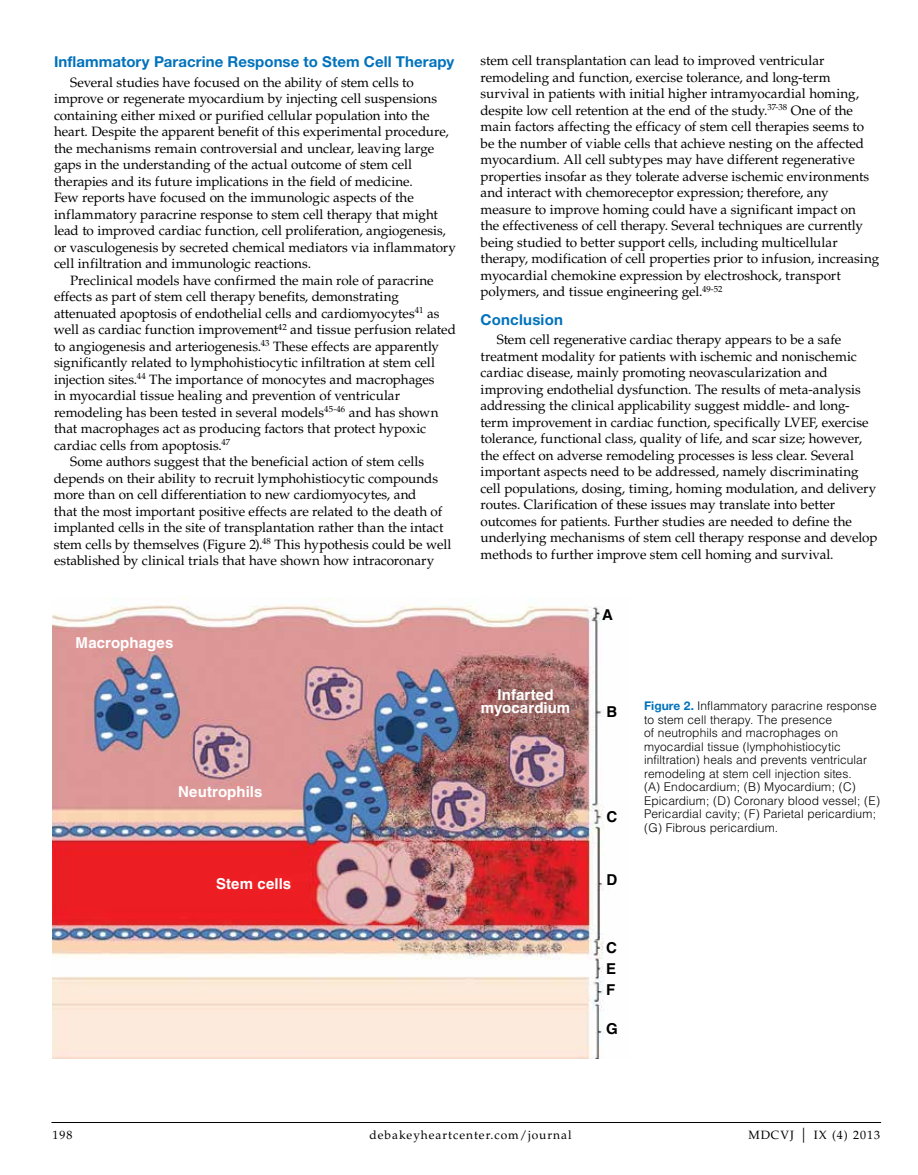
<style>
.page{position:relative;width:918px;height:1175px;background:#fff}
.page>*{position:absolute;margin:0;border:0;box-sizing:border-box;transform-origin:0 0}
.t1{font:700 15px "Helvetica Neue";letter-spacing:.005em;color:#0072bc}
.t2{font:700 15px/13.5px "Helvetica";letter-spacing:.005em;color:#fff;text-align:center}
.t3{font:700 15px/21px "Helvetica";color:#000;text-align:justify}
.t4{font:13.5px/16.5px "Palatino LT Std";letter-spacing:-.005em;color:#000}
.t5{font:300 12px/13.5px "Helvetica";letter-spacing:.005em;color:#000}
.t6{font:12px "Palatino LT Std";letter-spacing:.08em;color:#000}
.s1{font-family:"Helvetica Neue";font-weight:700;color:#0072bc}
.s2{font-size:15px}
</style>
<div class="page">
<hr style="left:51px;top:1122px;width:830px;height:1px;background:#000">
<img style="left:53px;top:597px;width:551px;height:462px">
<p class="t1" style="left:54px;top:52px;width:402px">Inflammatory Paracrine Response to Stem Cell Therapy</p>
<p class="t4" style="left:70px;top:74px;width:345px">Several studies have focused on the ability of stem cells to</p>
<p class="t4" style="left:54px;top:91px;width:385px">improve or regenerate myocardium by injecting cell suspensions</p>
<p class="t4" style="left:54px;top:107px;width:377px">containing either mixed or purified cellular population into the</p>
<p class="t4" style="left:54px;top:123px;width:396px">heart. Despite the apparent benefit of this experimental procedure,</p>
<p class="t4" style="left:54px;top:140px;width:382px">the mechanisms remain controversial and unclear, leaving large</p>
<p class="t4" style="left:54px;top:156px;width:360px">gaps in the understanding of the actual outcome of stem cell</p>
<p class="t4" style="left:54px;top:173px;width:360px">therapies and its future implications in the field of medicine.</p>
<p class="t4" style="left:54px;top:189px;width:361px">Few reports have focused on the immunologic aspects of the</p>
<p class="t4" style="left:54px;top:206px;width:385px">inflammatory paracrine response to stem cell therapy that might</p>
<p class="t4" style="left:54px;top:222px;width:393px">lead to improved cardiac function, cell proliferation, angiogenesis,</p>
<p class="t4" style="left:54px;top:239px;width:403px">or vasculogenesis by secreted chemical mediators via inflammatory</p>
<p class="t4" style="left:54px;top:255px;width:259px">cell infiltration and immunologic reactions.</p>
<p class="t4" style="left:70px;top:272px;width:365px">Preclinical models have confirmed the main role of paracrine</p>
<p class="t4" style="left:54px;top:288px;width:346px">effects as part of stem cell therapy benefits, demonstrating</p>
<p class="t4" style="left:54px;top:305px;width:387px">attenuated apoptosis of endothelial cells and cardiomyocytes<sup>41</sup> as</p>
<p class="t4" style="left:54px;top:322px;width:403px">well as cardiac function improvement<sup>42</sup> and tissue perfusion related</p>
<p class="t4" style="left:54px;top:338px;width:387px">to angiogenesis and arteriogenesis.<sup>43</sup> These effects are apparently</p>
<p class="t4" style="left:54px;top:355px;width:383px">significantly related to lymphohistiocytic infiltration at stem cell</p>
<p class="t4" style="left:54px;top:371px;width:382px">injection sites.<sup>44</sup> The importance of monocytes and macrophages</p>
<p class="t4" style="left:54px;top:388px;width:348px">in myocardial tissue healing and prevention of ventricular</p>
<p class="t4" style="left:54px;top:404px;width:386px">remodeling has been tested in several models<sup>45-46</sup> and has shown</p>
<p class="t4" style="left:54px;top:421px;width:374px">that macrophages act as producing factors that protect hypoxic</p>
<p class="t4" style="left:54px;top:437px;width:178px">cardiac cells from apoptosis.<sup>47</sup></p>
<p class="t4" style="left:70px;top:454px;width:356px">Some authors suggest that the beneficial action of stem cells</p>
<p class="t4" style="left:54px;top:470px;width:386px">depends on their ability to recruit lymphohistiocytic compounds</p>
<p class="t4" style="left:54px;top:486px;width:364px">more than on cell differentiation to new cardiomyocytes, and</p>
<p class="t4" style="left:54px;top:503px;width:390px">that the most important positive effects are related to the death of</p>
<p class="t4" style="left:54px;top:519px;width:391px">implanted cells in the site of transplantation rather than the intact</p>
<p class="t4" style="left:54px;top:536px;width:399px">stem cells by themselves (Figure 2).<sup>48</sup> This hypothesis could be well</p>
<p class="t4" style="left:54px;top:553px;width:382px">established by clinical trials that have shown how intracoronary</p>
<p class="t2" style="left:76px;top:635px;width:99px">Macrophages</p>
<p class="t2" style="left:178px;top:784px;width:86px">Neutrophils</p>
<p class="t2" style="left:216px;top:876px;width:77px">Stem cells</p>
<p class="t4" style="left:481px;top:53px;width:400px">stem cell transplantation can lead to improved ventricular remodeling and function, exercise tolerance, and long-term survival in patients with initial higher intramyocardial homing, despite low cell retention at the end of the study.<sup>37-38</sup> One of the main factors affecting the efficacy of stem cell therapies seems to be the number of viable cells that achieve nesting on the affected myocardium. All cell subtypes may have different regenerative properties insofar as they tolerate adverse ischemic environments and interact with chemoreceptor expression; therefore, any measure to improve homing could have a significant impact on<br>the effectiveness of cell therapy. Several techniques are currently being studied to better support cells, including multicellular therapy, modification of cell properties prior to infusion, increasing myocardial chemokine expression by electroshock, transport polymers, and tissue engineering gel.<sup>49-52</sup></p>
<p class="t1" style="left:481px;top:310px;width:84px">Conclusion</p>
<p class="t4" style="left:481px;top:332px;width:398px;text-indent:16px">Stem cell regenerative cardiac therapy appears to be a safe treatment modality for patients with ischemic and nonischemic cardiac disease, mainly promoting neovascularization and improving endothelial dysfunction. The results of meta-analysis addressing the clinical applicability suggest middle- and long&shy;term improvement in cardiac function, specifically LVEF, exercise tolerance, functional class, quality of life, and scar size; however, the effect on adverse remodeling processes is less clear. Several important aspects need to be addressed, namely discriminating cell populations, dosing, timing, homing modulation, and delivery routes. Clarification of these issues may translate into better outcomes for patients. Further studies are needed to define the underlying mechanisms of stem cell therapy response and develop methods to further improve stem cell homing and survival.</p>
<p class="t2" style="left:481px;top:687px;width:91px">Infarted myocardium</p>
<p class="t3" style="left:602px;top:604px;width:12px">A</p>
<p class="t3" style="left:607px;top:701px;width:12px">B</p>
<p class="t3" style="left:607px;top:806px;width:12px">C</p>
<p class="t3" style="left:607px;top:869px;width:12px">D</p>
<p class="t3" style="left:606px;top:937px;width:12px">C E F</p>
<p class="t3" style="left:606px;top:1018px;width:13px">G</p>
<p class="t5" style="left:644px;top:699px;width:237px"><span class="s1">Figure 2.</span> Inflammatory paracrine response to stem cell therapy. The presence<br>of neutrophils and macrophages on myocardial tissue (lymphohistiocytic infiltration) heals and prevents ventricular remodeling at stem cell injection sites.<br>(A) Endocardium; (B) Myocardium; (C)<br>Epicardium; (D) Coronary blood vessel; (E)<br>Pericardial cavity; (F) Parietal pericardium; (G) Fibrous pericardium.</p>
<p class="t6" style="left:53px;top:1127px;width:21px">198</p>
<p class="t6" style="left:369px;top:1127px;width:204px">debakeyheartcenter.com/journal</p>
<p class="t6" style="left:748px;top:1127px;width:133px">MDCVJ <span class="s2">|</span> IX (4) 2013</p>
</div>
